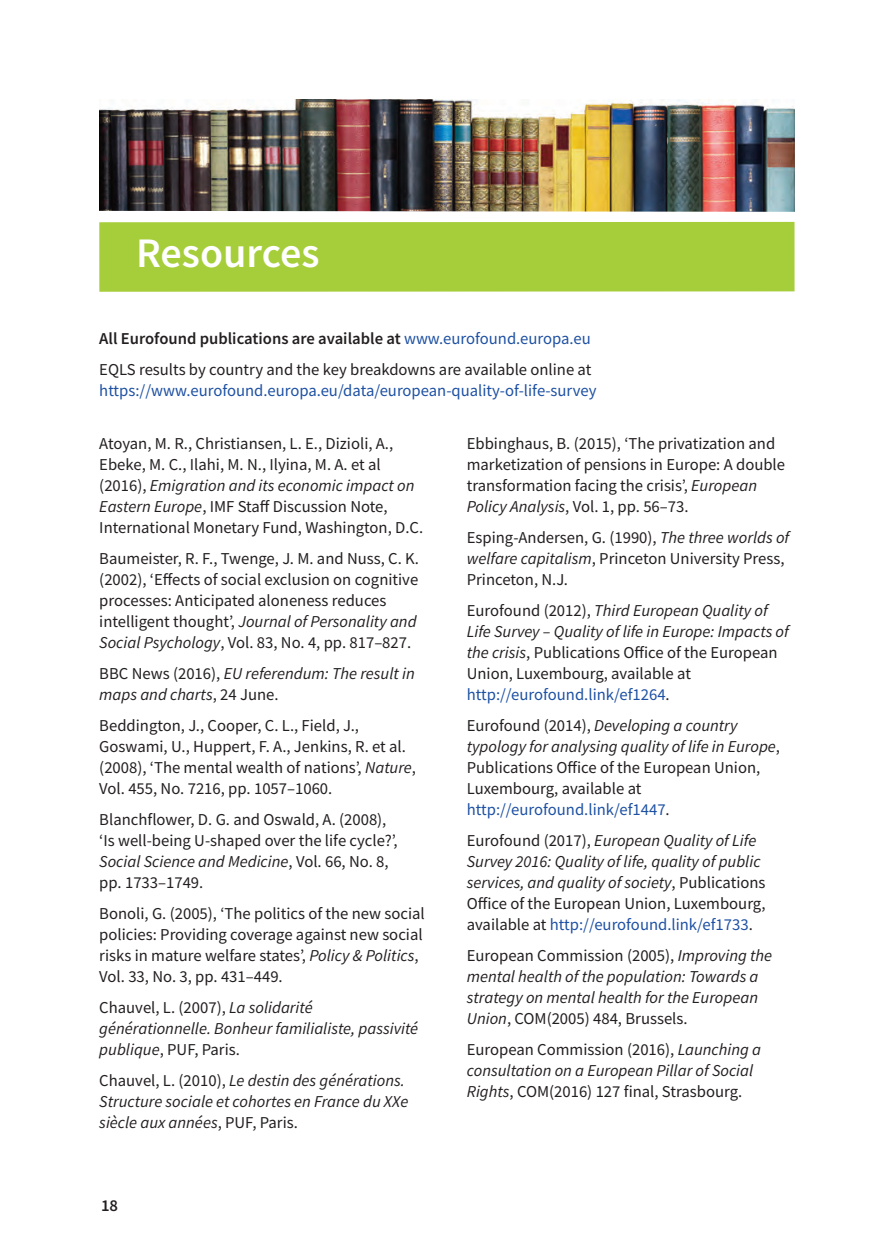
<style>
.page{position:relative;width:874px;height:1241px;background:#fff}
.page>*{position:absolute;margin:0;border:0;box-sizing:border-box;transform-origin:0 0}
.t1{font:600 42px "Source Sans Pro";color:#fff}
.t2{font:16.62px/21px "Source Sans Pro";color:#231f20}
.t3{font:italic 16.62px/21px "Source Sans Pro";color:#231f20}
.t4{font:16.62px "Source Sans Pro";color:#1e51a3}
.t5{font:600 16.62px "Source Sans Pro";color:#231f20}
.s1{font-weight:600}
.s2{color:#1e51a3}
.s3{font-style:italic}
.s4{font-style:normal}
.s5{font-style:normal;color:#1e51a3}
</style>
<div class="page">
<img style="left:99px;top:99px;width:695px;height:112px">
<svg style="left:243px;top:211px;width:552px;height:81px"></svg>
<div style="left:99px;top:222px;width:695px;height:70px;background:#a6ce3b"></div>
<h1 class="t1" style="left:136px;top:226px;width:185px">Resources</h1>
<p class="t2" style="left:99px;top:322px;width:493px;line-height:31px"><span class="s1">All Eurofound publications are available at</span> <span class="s2">www.eurofound.europa.eu<br></span>EQLS results by country and the key breakdowns are available online at</p>
<p class="t4" style="left:99px;top:379px;width:498px">https://www.eurofound.europa.eu/data/european-quality-of-life-survey</p>
<p class="t2" style="left:99px;top:433px;width:325px">Atoyan, M. R., Christiansen, L. E., Dizioli, A., Ebeke, M. C., Ilahi, M. N., Ilyina, M. A. et al (2016), <span class="s3">Emigration and its economic impact on Eastern Europe</span>, IMF Staff Discussion Note, International Monetary Fund, Washington, D.C.</p>
<p class="t2" style="left:99px;top:548px;width:321px">Baumeister, R. F., Twenge, J. M. and Nuss, C. K. (2002), ‘Effects of social exclusion on cognitive processes: Anticipated aloneness reduces intelligent thought’, <span class="s3">Journal of Personality and Social Psychology</span>, Vol. 83, No. 4, pp. 817–827.</p>
<p class="t3" style="left:99px;top:663px;width:317px"><span class="s4">BBC News (2016),</span> EU referendum: The result in maps and charts<span class="s4">, 24 June.</span></p>
<p class="t2" style="left:99px;top:715px;width:318px">Beddington, J., Cooper, C. L., Field, J., Goswami, U., Huppert, F. A., Jenkins, R. et al. (2008), ‘The mental wealth of nations’, <span class="s3">Nature</span>, Vol. 455, No. 7216, pp. 1057–1060.</p>
<p class="t2" style="left:99px;top:809px;width:300px">Blanchflower, D. G. and Oswald, A. (2008), ‘Is well-being U-shaped over the life cycle?’, <span class="s3">Social Science and Medicine</span>, Vol. 66, No. 8, pp. 1733–1749.</p>
<p class="t2" style="left:99px;top:902px;width:327px">Bonoli, G. (2005), ‘The politics of the new social policies: Providing coverage against new social risks in mature welfare states’, <span class="s3">Policy &amp; Politics</span>, Vol. 33, No. 3, pp. 431–449.</p>
<p class="t3" style="left:99px;top:996px;width:320px"><span class="s4">Chauvel, L. (2007),</span> La solidarité générationnelle. Bonheur familialiste, passivité publique<span class="s4">, PUF, Paris.</span></p>
<p class="t3" style="left:99px;top:1069px;width:310px"><span class="s4">Chauvel, L. (2010),</span> Le destin des générations.<br>Structure sociale et cohortes en France du XXe siècle aux années<span class="s4">, PUF, Paris.</span></p>
<p class="t5" style="left:101px;top:1194px;width:19px">18</p>
<p class="t2" style="left:466px;top:433px;width:320px">Ebbinghaus, B. (2015), ‘The privatization and marketization of pensions in Europe: A double transformation facing the crisis’, <span class="s3">European Policy Analysis</span>, Vol. 1, pp. 56–73.</p>
<p class="t2" style="left:466px;top:527px;width:324px">Esping-Andersen, G. (1990), <span class="s3">The three worlds of welfare capitalism</span>, Princeton University Press,<br>Princeton, N.J.</p>
<p class="t2" style="left:466px;top:600px;width:323px">Eurofound (2012), <span class="s3">Third European Quality of Life Survey – Quality of life in Europe: Impacts of the crisis</span>, Publications Office of the European Union, Luxembourg, available at <span class="s2">http://eurofound.link/ef1264</span>.</p>
<p class="t2" style="left:466px;top:715px;width:315px">Eurofound (2014), <span class="s3">Developing a country typology for analysing quality of life in Europe</span>, Publications Office of the European Union, Luxembourg, available at <span class="s2">http://eurofound.link/ef1447</span>.</p>
<p class="t3" style="left:466px;top:829px;width:300px"><span class="s4">Eurofound (2017),</span> European Quality of Life Survey 2016: Quality of life, quality of public services, and quality of society<span class="s4">, Publications Office of the European Union, Luxembourg, available at</span> <span class="s5">http://eurofound.link/ef1733</span><span class="s4">.</span></p>
<p class="t3" style="left:466px;top:944px;width:307px"><span class="s4">European Commission (2005),</span> Improving the mental health of the population: Towards a strategy on mental health for the European Union<span class="s4">, COM(2005) 484, Brussels.</span></p>
<p class="t2" style="left:466px;top:1038px;width:296px">European Commission (2016), <span class="s3">Launching a consultation on a European Pillar of Social<br>Rights</span>, COM(2016) 127 final, Strasbourg.</p>
</div>
